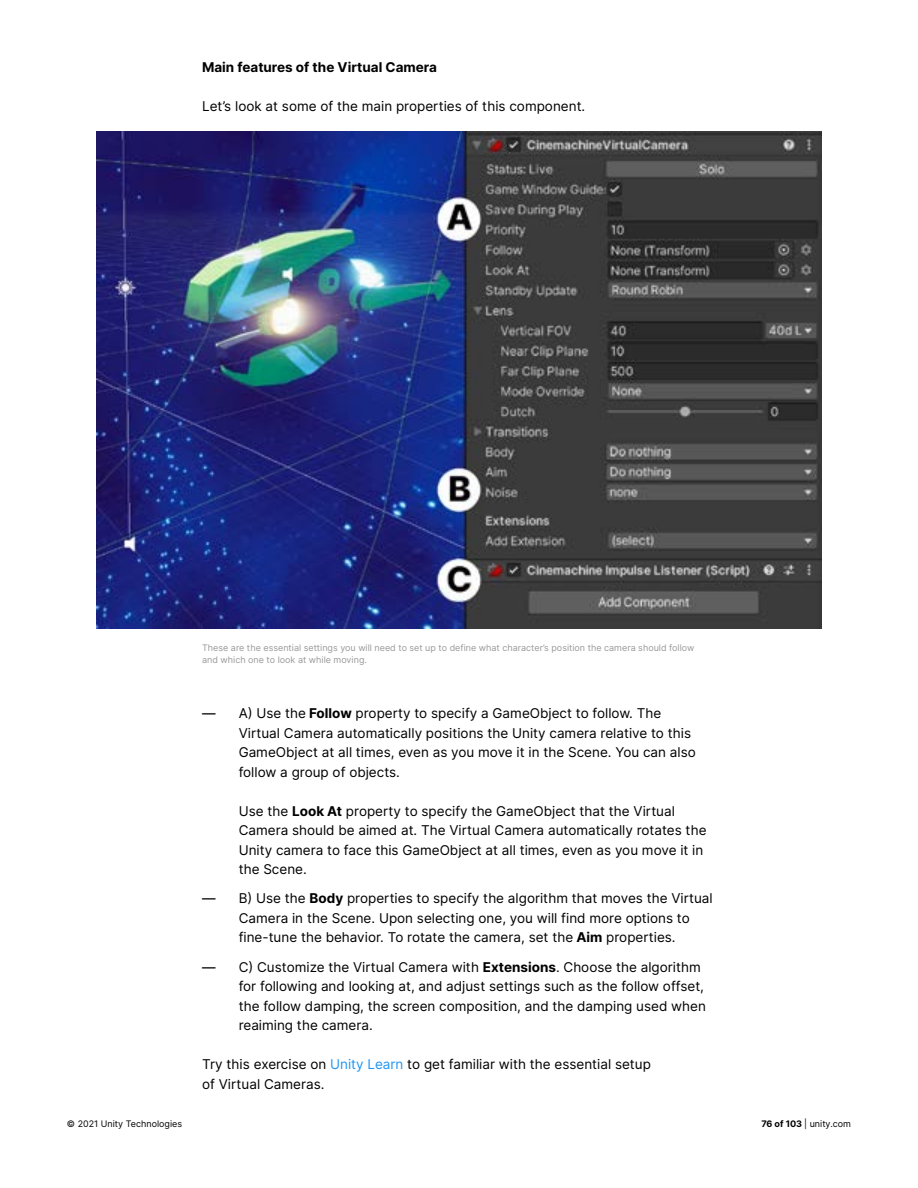
<style>
.page{position:relative;width:918px;height:1188px;background:#fff}
.page>*{position:absolute;margin:0;border:0;box-sizing:border-box;transform-origin:0 0}
.t1{font:13.5px/19.5px "Inter";color:#000}
.t2{font:700 13.5px "Inter";color:#000}
.t3{font:9px/12px "Inter";color:#999}
.t4{font:9px "Inter";color:#000}
.s1{font-weight:500}
.s2{font-weight:700}
.s3{color:#2196f3}
</style>
<div class="page">
<img style="left:96px;top:132px;width:726px;height:496px">
<p class="t2" style="left:202px;top:58px;width:236px">Main features of the Virtual Camera</p>
<p class="t1" style="left:202px;top:96px;width:383px">Let’s look at some of the main properties of this component.</p>
<p class="t3" style="left:202px;top:642px;width:494px">These are the essential settings you will need to set up to define what character’s position the camera should follow and which one to look at while moving.</p>
<p class="t1" style="left:239px;top:703px;width:459px;text-indent:-37px"><span class="s1">—</span> A) Use the <span class="s2">Follow</span> property to specify a GameObject to follow. The Virtual Camera automatically positions the Unity camera relative to this GameObject at all times, even as you move it in the Scene. You can also follow a group of objects.</p>
<p class="t1" style="left:239px;top:801px;width:469px">Use the <span class="s2">Look At</span> property to specify the GameObject that the Virtual Camera should be aimed at. The Virtual Camera automatically rotates the Unity camera to face this GameObject at all times, even as you move it in the Scene.</p>
<p class="t1" style="left:239px;top:889px;width:476px;text-indent:-37px"><span class="s1">—</span> B) Use the <span class="s2">Body</span> properties to specify the algorithm that moves the Virtual<br>Camera in the Scene. Upon selecting one, you will find more options to fine-tune the behavior. To rotate the camera, set the <span class="s2">Aim</span> properties.</p>
<p class="t1" style="left:239px;top:957px;width:469px;text-indent:-37px"><span class="s1">—</span> C) Customize the Virtual Camera with <span class="s2">Extensions</span>. Choose the algorithm for following and looking at, and adjust settings such as the follow offset, the follow damping, the screen composition, and the damping used when reaiming the camera.</p>
<p class="t1" style="left:202px;top:1054px;width:450px">Try this exercise on <span class="s3">Unity Learn</span> to get familiar with the essential setup of Virtual Cameras.</p>
<p class="t4" style="left:67px;top:1117px;width:117px">© 2021 Unity Technologies</p>
<p class="t4" style="left:761px;top:1117px;width:91px"><span class="s2">76 of 103</span> | unity.com</p>
</div>
